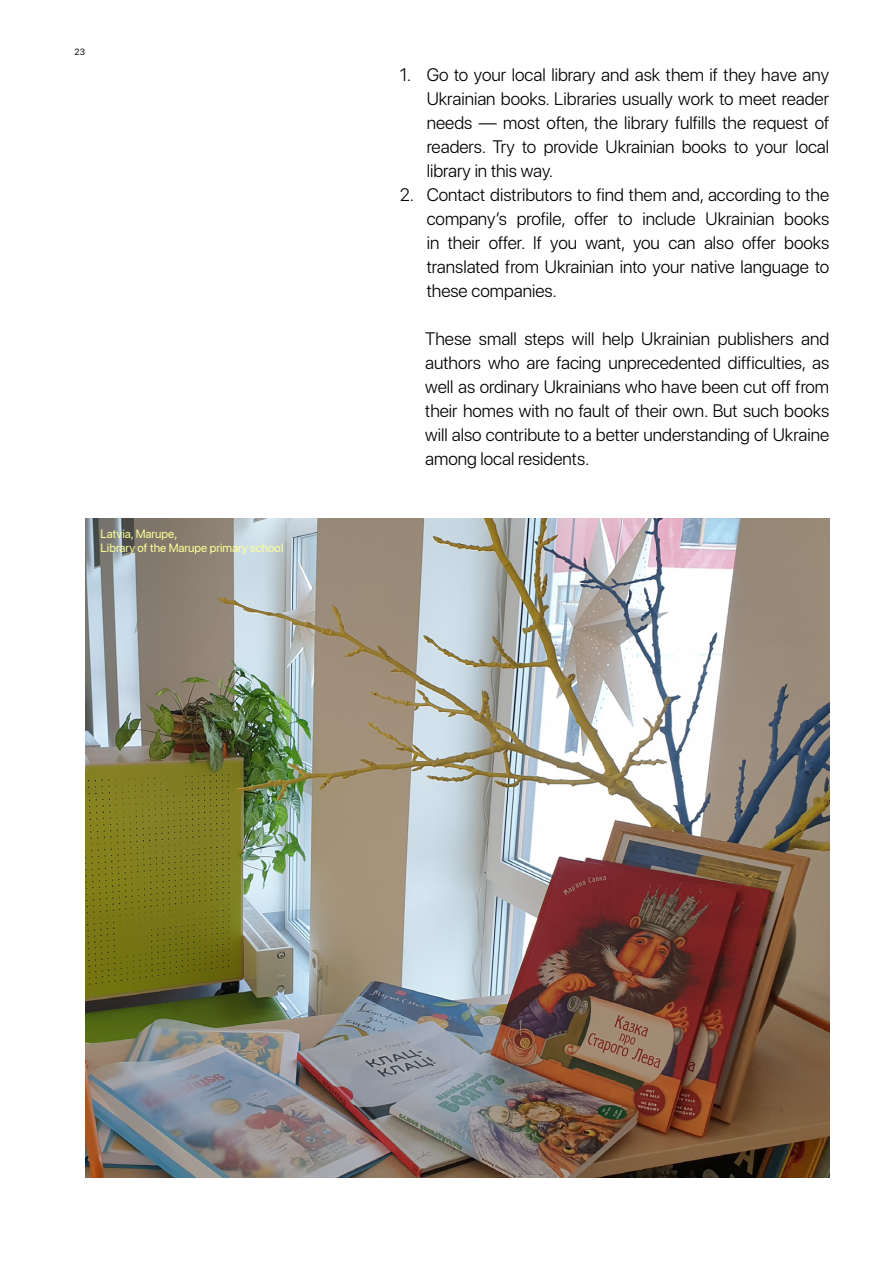
<style>
.page{position:relative;width:893px;height:1263px;background:#fff}
.page>*{position:absolute;margin:0;border:0;box-sizing:border-box;transform-origin:0 0}
.t1{font:300 18px/24px "SF Pro Display";color:#000;text-align:justify}
.t2{font:12px/14.4px "SF Pro Display";color:#ffff97}
.t3{font:9px "SF Pro Display";color:#000}
</style>
<div class="page">
<img style="left:85px;top:519px;width:744px;height:659px">
<p class="t3" style="left:75px;top:46px;width:12px">23</p>
<p class="t2" style="left:101px;top:526px;width:184px">Latvia, Marupe,<br>Library of the Marupe primary school</p>
<p class="t1" style="left:427px;top:62px;width:404px;text-indent:-27px">1. Go to your local library and ask them if they have any Ukrainian books. Libraries usually work to meet reader needs — most often, the library fulfills the request of readers. Try to provide Ukrainian books to your local library in this way.</p>
<p class="t1" style="left:427px;top:182px;width:404px;text-indent:-27px">2. Contact distributors to find them and, according to the company’s profile, offer to include Ukrainian books in their offer. If you want, you can also offer books translated from Ukrainian into your native language to these companies.</p>
<p class="t1" style="left:425px;top:326px;width:405px">These small steps will help Ukrainian publishers and authors who are facing unprecedented difficulties, as well as ordinary Ukrainians who have been cut off from their homes with no fault of their own. But such books will also contribute to a better understanding of Ukraine among local residents.</p>
</div>
